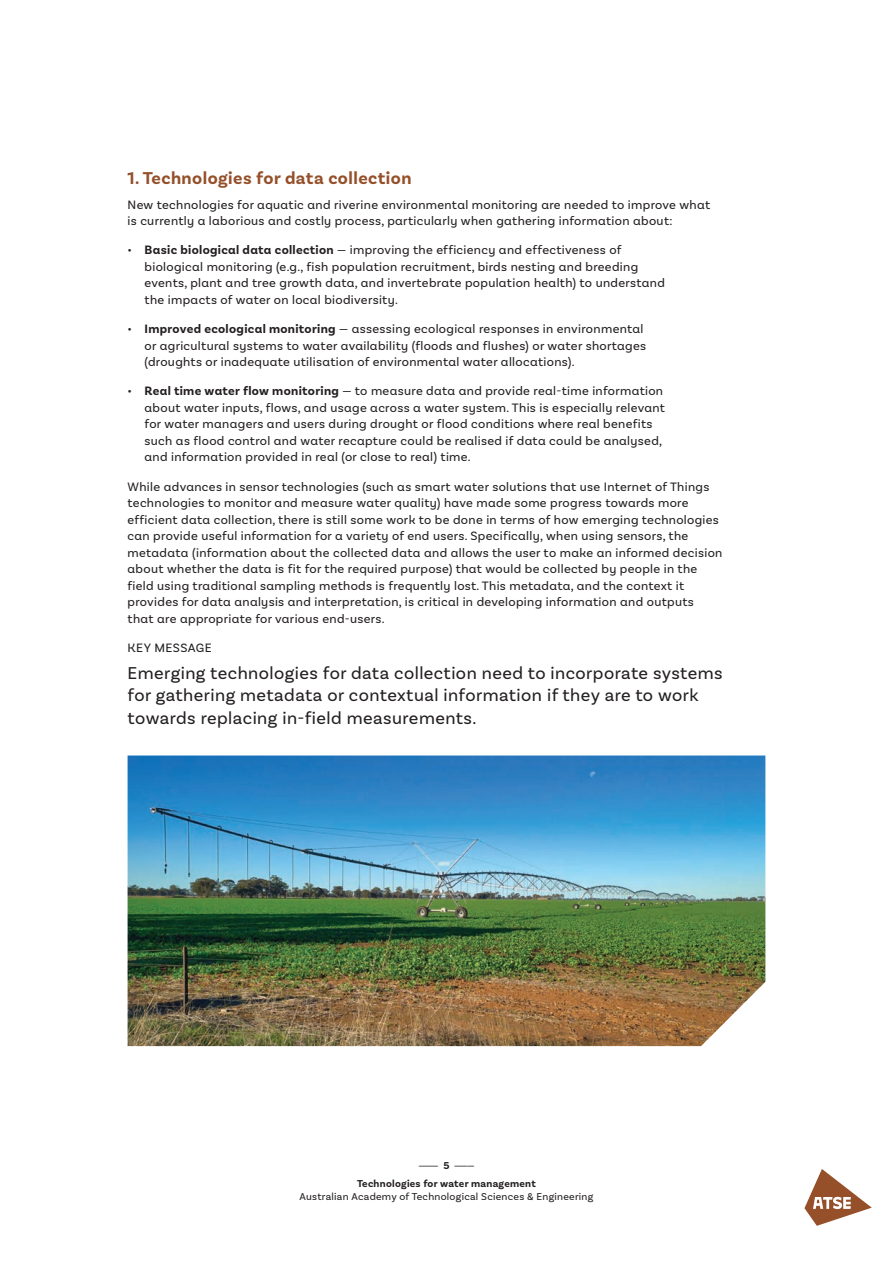
<style>
.page{position:relative;width:893px;height:1263px;background:#fff}
.page>*{position:absolute;margin:0;border:0;box-sizing:border-box;transform-origin:0 0}
.t1{font:18px/22.5px "Basic Sans";letter-spacing:.025em;color:#231f20}
.t2{font:700 18px "Basic Sans";letter-spacing:.025em;color:#95502a}
.t3{font:12.75px/16.5px "Basic Sans Alt";letter-spacing:.025em;color:#231f20}
.t4{font:10.5px "Basic Sans";letter-spacing:.025em;color:#231f20}
.t5{font:700 10.5px/17.7px "Basic Sans";letter-spacing:.025em;color:#231f20;text-align:center}
.s1{font-weight:700}
.s2{font-weight:400}
</style>
<div class="page">
<svg style="left:804px;top:1169px;width:68px;height:57px"></svg>
<img style="left:128px;top:755px;width:637px;height:291px">
<h1 class="t2" style="left:128px;top:167px;width:285px">1. Technologies for data collection</h1>
<p class="t3" style="left:128px;top:196px;width:584px">New technologies for aquatic and riverine environmental monitoring are needed to improve what is currently a laborious and costly process, particularly when gathering information about:</p>
<p class="t3" style="left:145px;top:242px;width:522px;text-indent:-17px">• <span class="s1">Basic biological data collection</span> — improving the efficiency and effectiveness of biological monitoring (e.g., fish population recruitment, birds nesting and breeding events, plant and tree growth data, and invertebrate population health) to understand the impacts of water on local biodiversity.</p>
<p class="t3" style="left:145px;top:321px;width:503px;text-indent:-17px">• <span class="s1">Improved ecological monitoring</span> — assessing ecological responses in environmental or agricultural systems to water availability (floods and flushes) or water shortages (droughts or inadequate utilisation of environmental water allocations).</p>
<p class="t3" style="left:145px;top:383px;width:522px;text-indent:-17px">• <span class="s1">Real time water flow monitoring</span> — to measure data and provide real-time information about water inputs, flows, and usage across a water system. This is especially relevant for water managers and users during drought or flood conditions where real benefits such as flood control and water recapture could be realised if data could be analysed, and information provided in real (or close to real) time.</p>
<p class="t3" style="left:128px;top:478px;width:596px">While advances in sensor technologies (such as smart water solutions that use Internet of Things technologies to monitor and measure water quality) have made some progress towards more efficient data collection, there is still some work to be done in terms of how emerging technologies can provide useful information for a variety of end users. Specifically, when using sensors, the metadata (information about the collected data and allows the user to make an informed decision about whether the data is fit for the required purpose) that would be collected by people in the field using traditional sampling methods is frequently lost. This metadata, and the context it provides for data analysis and interpretation, is critical in developing information and outputs that are appropriate for various end-users.</p>
<p class="t3" style="left:128px;top:639px;width:86px">KEY MESSAGE</p>
<h1 class="t1" style="left:128px;top:661px;width:597px">Emerging technologies for data collection need to incorporate systems for gathering metadata or contextual information if they are to work towards replacing in-field measurements.</h1>
<p class="t5" style="left:357px;top:1156px;width:180px"><span class="s2">———</span> 5 <span class="s2">———<br></span>Technologies for water management</p>
<p class="t4" style="left:300px;top:1190px;width:295px">Australian Academy of Technological Sciences &amp; Engineering</p>
</div>
